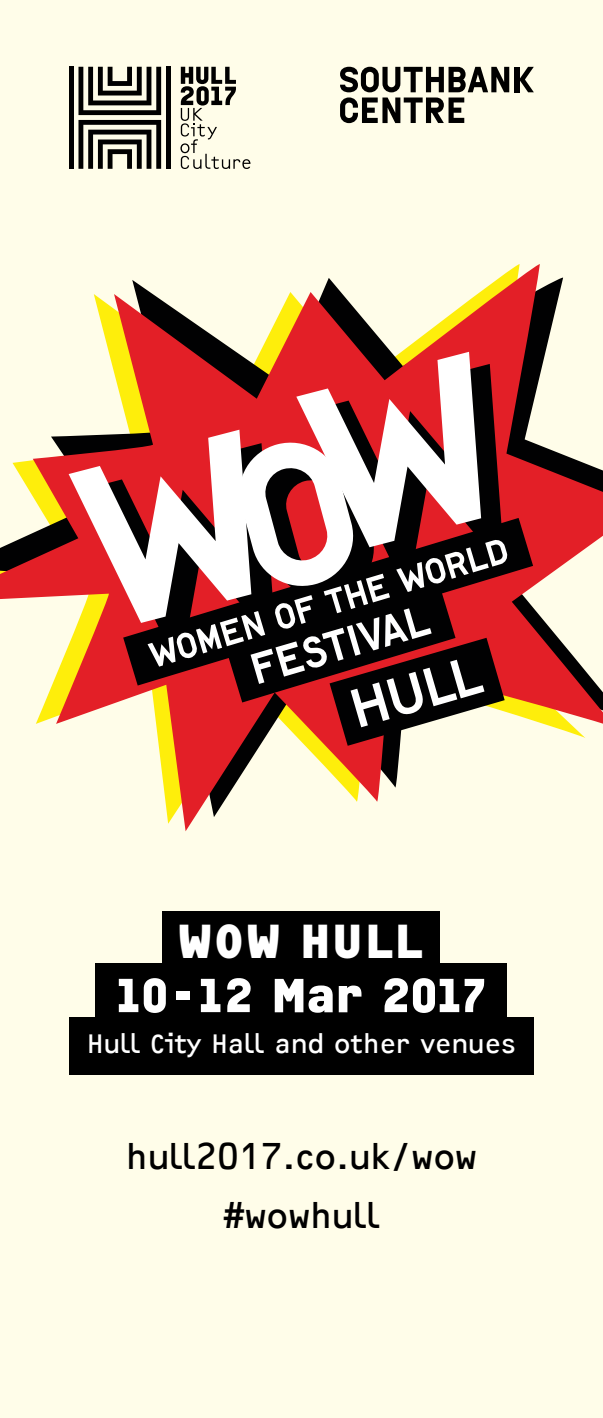
<style>
.page{position:relative;width:603px;height:1418px;background:#fff}
.page>*{position:absolute;margin:0;border:0;box-sizing:border-box;transform-origin:0 0}
.t1{font:700 50px "OCRF";color:#fff}
.t2{font:49.88px "OCRF Bold OSF";color:#fff}
.t3{font:36.23px "OCRF";letter-spacing:-.04em;color:#000}
.t4{font:27.68px "OCRF";letter-spacing:-.04em;color:#fff}
</style>
<div class="page">
<div style="left:0;top:0;width:602px;height:1417px;background:#fffde9"></div>
<div style="left:166px;top:67px;width:5px;height:102px;background:#000"></div>
<div style="left:69px;top:67px;width:5px;height:102px;background:#000"></div>
<svg style="left:78px;top:67px;width:83px;height:102px"></svg>
<svg style="left:180px;top:67px;width:70px;height:102px"></svg>
<div style="left:514px;top:67px;width:5px;height:25px;background:#000"></div>
<svg style="left:519px;top:67px;width:14px;height:25px"></svg>
<svg style="left:340px;top:67px;width:169px;height:56px"></svg>
<svg style="left:0;top:264px;width:602px;height:567px"></svg>
<svg style="left:481px;top:364px;width:20px;height:73px"></svg>
<svg style="left:69px;top:429px;width:182px;height:194px;background:#cb625a"></svg>
<svg style="left:296px;top:352px;width:185px;height:85px;background:#d06466"></svg>
<svg style="left:123px;top:518px;width:410px;height:167px;background:#a2474b"></svg>
<svg style="left:147px;top:437px;width:361px;height:308px;background:#966967"></svg>
<div style="left:163px;top:911px;width:277px;height:58px;background:#000"></div>
<div style="left:96px;top:963px;width:411px;height:70px;background:#000"></div>
<div style="left:69px;top:1017px;width:464px;height:58px;background:#000"></div>
<svg style="left:144px;top:978px;width:22px;height:34px"></svg>
<svg style="left:227px;top:978px;width:23px;height:34px"></svg>
<svg style="left:384px;top:978px;width:100px;height:34px"></svg>
<svg style="left:119px;top:978px;width:19px;height:34px"></svg>
<svg style="left:201px;top:978px;width:19px;height:34px"></svg>
<div style="left:177px;top:991px;width:13px;height:8px;background:#fff"></div>
<h2 class="t2" style="left:179px;top:908px;width:247px">WOW HULL</h2>
<h1 class="t1" style="left:271px;top:962px;width:93px">Mar</h1>
<p class="t4" style="left:87px;top:1027px;width:431px">Hull City Hall and other venues</p>
<p class="t3" style="left:125px;top:1134px;width:354px">hull2017.co.uk/wow</p>
<p class="t3" style="left:222px;top:1193px;width:159px">#wowhull</p>
</div>
